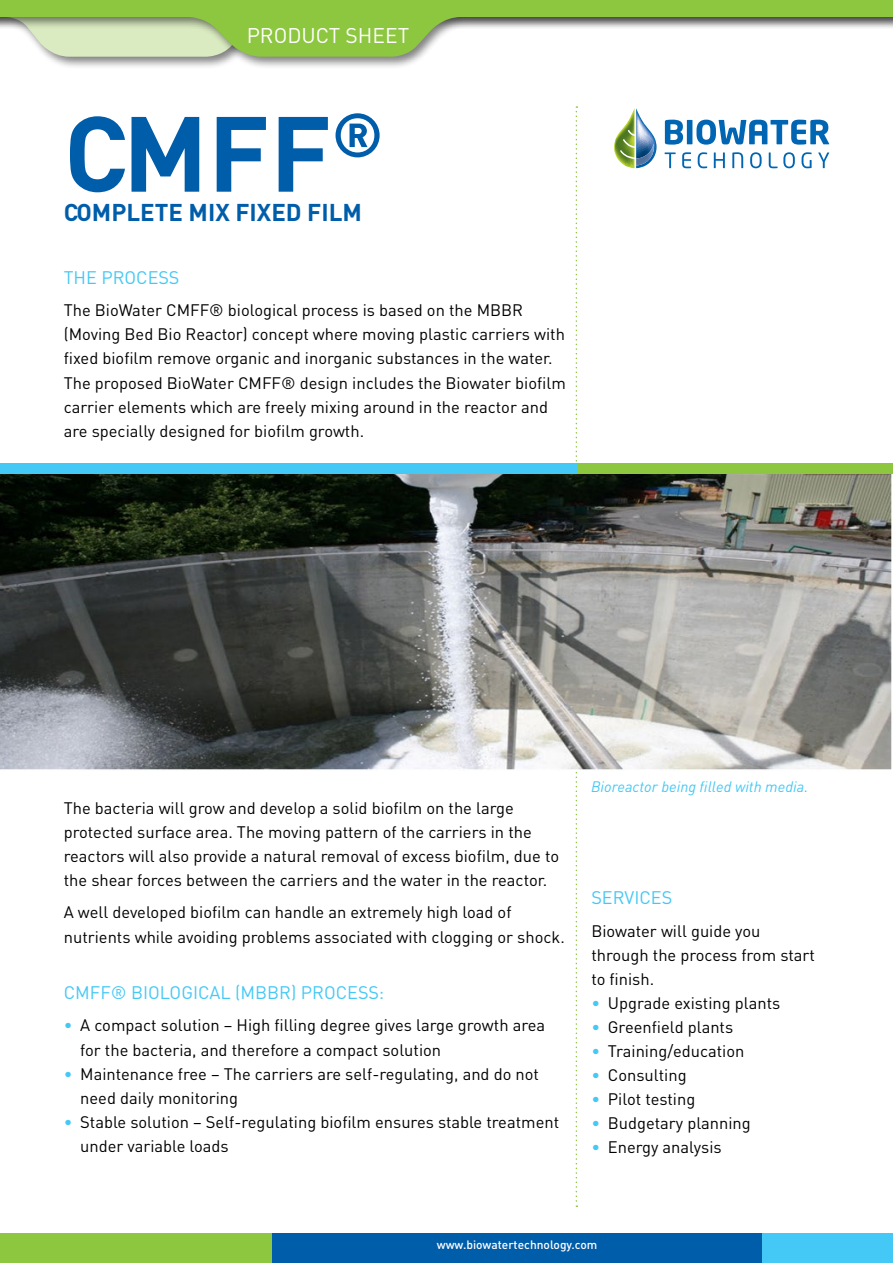
<style>
.page{position:relative;width:893px;height:1263px;background:#fff}
.page>*{position:absolute;margin:0;border:0;box-sizing:border-box;transform-origin:0 0}
.t1{font:700 105px "DIN";color:#005daa}
.t2{font:700 24px "DIN";color:#005daa}
.t3{font:21px "DIN";color:#fff}
.t4{font:18px "DIN";color:#44c8f5}
.t5{font:16.5px/24px "DIN";color:#000}
.t6{font:italic 15px "DIN";color:#44c8f5}
.t7{font:500 12px "DIN";color:#fff}
.s1{color:#44c8f5}
</style>
<div class="page">
<div style="left:0;top:1233px;width:284px;height:30px;background:#8dc63f"></div>
<div style="left:748px;top:1233px;width:145px;height:30px;background:#44c8f5"></div>
<div style="left:272px;top:1233px;width:489px;height:30px;background:#005daa"></div>
<div style="left:0;top:0;width:893px;height:69px;background:#000;opacity:.5"></div>
<svg style="left:0;top:0;width:893px;height:57px"></svg>
<svg style="left:576px;top:106px;width:1px;height:1101px"></svg>
<div style="left:0;top:463px;width:577px;height:30px;background:#44c8f5"></div>
<div style="left:577px;top:463px;width:316px;height:49px;background:#8dc63f"></div>
<img style="left:0;top:474px;width:893px;height:297px">
<svg style="left:665px;top:120px;width:18px;height:25px"></svg>
<div style="left:687px;top:120px;width:5px;height:24px;background:#0066b3"></div>
<svg style="left:696px;top:120px;width:133px;height:25px"></svg>
<svg style="left:665px;top:152px;width:11px;height:16px"></svg>
<svg style="left:682px;top:152px;width:9px;height:16px"></svg>
<svg style="left:698px;top:152px;width:9px;height:16px"></svg>
<svg style="left:714px;top:152px;width:11px;height:16px"></svg>
<svg style="left:732px;top:152px;width:11px;height:16px"></svg>
<svg style="left:750px;top:152px;width:12px;height:16px"></svg>
<svg style="left:769px;top:152px;width:8px;height:16px"></svg>
<svg style="left:783px;top:152px;width:12px;height:16px"></svg>
<svg style="left:801px;top:152px;width:11px;height:16px"></svg>
<svg style="left:818px;top:152px;width:11px;height:16px"></svg>
<svg style="left:614px;top:108px;width:43px;height:61px"></svg>
<p class="t3" style="left:247px;top:22px;width:164px">product sheet</p>
<h1 class="t1" style="left:64px;top:83px;width:321px">CMFF<sup>®</sup></h1>
<h2 class="t2" style="left:64px;top:196px;width:296px">COM PLETE MIX FIXED FILM</h2>
<p class="t4" style="left:64px;top:265px;width:117px">The process</p>
<p class="t5" style="left:64px;top:298px;width:504px">The BioWater CMFF® biological process is based on the MBBR (Moving Bed Bio Reactor) concept where moving plastic carriers with fixed biofilm remove organic and inorganic substances in the water.<br>The proposed BioWater CMFF® design includes the Biowater biofilm carrier elements which are freely mixing around in the reactor and are specially designed for biofilm growth.</p>
<p class="t5" style="left:64px;top:795px;width:497px">The bacteria will grow and develop a solid biofilm on the large protected surface area. The moving pattern of the carriers in the reactors will also provide a natural removal of excess biofilm, due to the shear forces between the carriers and the water in the reactor.</p>
<p class="t5" style="left:64px;top:900px;width:502px">A well developed biofilm can handle an extremely high load of nutrients while avoiding problems associated with clogging or shock.</p>
<p class="t4" style="left:64px;top:980px;width:322px">CMFF® biological (MBBR) process:</p>
<p class="t5" style="left:80px;top:1013px;width:466px;text-indent:-16px"><span class="s1">•</span> A compact solution – H igh filling degree gives large growth area for the bacteria, and therefore a compact solution</p>
<p class="t5" style="left:80px;top:1061px;width:460px;text-indent:-16px"><span class="s1">•</span> Maintenance free – The carriers are self-regulating, and do not need daily monitoring</p>
<p class="t5" style="left:80px;top:1109px;width:480px;text-indent:-16px"><span class="s1">•</span> Stable solution – Self-regulating biofilm ensures stable treatment under variable loads</p>
<p class="t6" style="left:591px;top:778px;width:219px">Bioreactor being filled with media.</p>
<p class="t4" style="left:591px;top:886px;width:82px">Services</p>
<p class="t5" style="left:591px;top:918px;width:225px">Biowater will guide you through the process from start to finish.</p>
<p class="t5" style="left:591px;top:990px;width:191px"><span class="s1">•</span> U pgrade existing plants</p>
<p class="t5" style="left:591px;top:1014px;width:143px"><span class="s1">•</span> Greenfield plants</p>
<p class="t5" style="left:591px;top:1038px;width:155px"><span class="s1">•</span> Training/education</p>
<p class="t5" style="left:591px;top:1062px;width:97px"><span class="s1">•</span> Consulting</p>
<p class="t5" style="left:591px;top:1086px;width:105px"><span class="s1">•</span> Pilot testing</p>
<p class="t5" style="left:591px;top:1110px;width:161px"><span class="s1">•</span> Budgetary planning</p>
<p class="t5" style="left:591px;top:1134px;width:132px"><span class="s1">•</span> Energy analysis</p>
<p class="t7" style="left:437px;top:1236px;width:162px">www.biowatertechnology.com</p>
</div>
